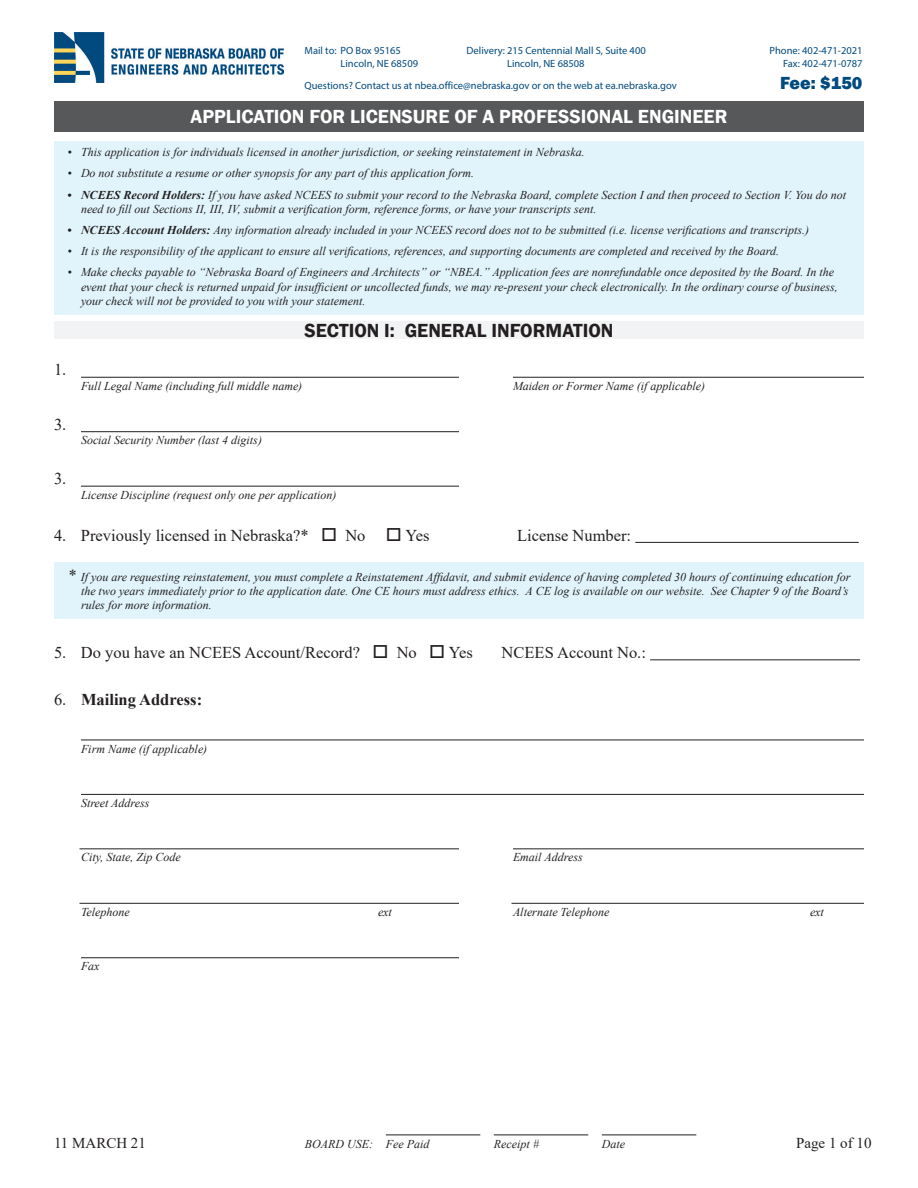
<style>
.page{position:relative;width:918px;height:1188px;background:#fff}
.page>*{position:absolute;margin:0;border:0;box-sizing:border-box;transform-origin:0 0}
.Standard_Heading{font:600 19.5px "Franklin Gothic";color:#fff}
.Standard_Heading-2{font:600 19.5px "Franklin Gothic";color:#231f20}
.t1{font:800 18px "Franklin Gothic";color:#004a7f}
.Data_Entry_Line{font:16.5px "Times New Roman";color:#231f20}
.Data_Entry_Line-2{font:700 16.5px "Times New Roman";color:#231f20}
.t2{font:15px "Times New Roman";color:#231f20}
.Instruction_Smaller{font:italic 12px/14.4px "Times New Roman";color:#231f20}
.Data_Entry_Instructi{font:italic 12px "Times New Roman";color:#231f20}
.t3{font:10.5px "Myriad Pro";color:#004a7f}
.s1{font-weight:700}
.s2{font-size:16.5px}
.s3{font-weight:400}
</style>
<div class="page">
<img style="left:54px;top:33px;width:229px;height:50px">
<div style="left:54px;top:101px;width:810px;height:31px;background:#57585a"></div>
<div style="left:54px;top:141px;width:810px;height:25px;background:#e1f4fc"></div>
<div style="left:54px;top:162px;width:810px;height:25px;background:#e1f4fc"></div>
<div style="left:54px;top:184px;width:810px;height:38px;background:#e1f4fc"></div>
<div style="left:54px;top:219px;width:810px;height:24px;background:#e1f4fc"></div>
<div style="left:54px;top:240px;width:810px;height:25px;background:#e1f4fc"></div>
<div style="left:54px;top:261px;width:810px;height:54px;background:#e1f4fc"></div>
<div style="left:54px;top:322px;width:810px;height:17px;background:#f2f3f4"></div>
<hr style="left:81px;top:377px;width:378px;height:1px;background:#231f20">
<hr style="left:513px;top:377px;width:351px;height:1px;background:#231f20">
<hr style="left:81px;top:431px;width:378px;height:1px;background:#231f20">
<hr style="left:81px;top:486px;width:378px;height:1px;background:#231f20">
<hr style="left:635px;top:542px;width:224px;height:1px;background:#231f20">
<div style="left:54px;top:562px;width:810px;height:57px;background:#e1f4fc"></div>
<hr style="left:650px;top:659px;width:210px;height:1px;background:#231f20">
<hr style="left:81px;top:740px;width:783px;height:1px;background:#231f20">
<hr style="left:81px;top:794px;width:783px;height:1px;background:#231f20">
<hr style="left:80px;top:848px;width:379px;height:1px;background:#231f20">
<hr style="left:513px;top:848px;width:351px;height:1px;background:#231f20">
<hr style="left:80px;top:903px;width:379px;height:1px;background:#231f20">
<hr style="left:512px;top:903px;width:352px;height:1px;background:#231f20">
<hr style="left:81px;top:957px;width:378px;height:1px;background:#231f20">
<hr style="left:386px;top:1134px;width:94px;height:1px;background:#231f20">
<hr style="left:494px;top:1134px;width:94px;height:1px;background:#231f20">
<hr style="left:602px;top:1134px;width:94px;height:1px;background:#231f20">
<p class="t3" style="left:305px;top:44px;width:98px">Mail to: PO Box 95165</p>
<p class="t3" style="left:467px;top:44px;width:181px">Delivery: 215 Centennial Mall S, Suite 400</p>
<p class="t3" style="left:770px;top:44px;width:94px">Phone: 402-471-2021</p>
<p class="t3" style="left:341px;top:57px;width:79px">Lincoln, NE 68509</p>
<p class="t3" style="left:507px;top:57px;width:79px">Lincoln, NE 68508</p>
<p class="t3" style="left:783px;top:57px;width:81px">Fax: 402-471-0787</p>
<p class="t3" style="left:305px;top:79px;width:374px">Questions? Contact us at nbea.office@nebraska.gov or on the web at ea.nebraska.gov</p>
<h2 class="t1" style="left:780px;top:71px;width:84px">Fee: $150</h2>
<p class="Standard_Heading" style="left:191px;top:105px;width:538px">APPLICATION FOR LICENSURE OF A PROFESSIONAL ENGINEER</p>
<p class="Instruction_Smaller" style="left:68px;top:145px;width:519px">• This application is for individuals licensed in another jurisdiction, or seeking reinstatement in Nebraska.</p>
<p class="Instruction_Smaller" style="left:68px;top:166px;width:408px">• Do not substitute a resume or other synopsis for any part of this application form.</p>
<p class="Instruction_Smaller" style="left:81px;top:187px;width:767px;text-indent:-14px"><span class="s1">• NCEES Record Holders:</span> If you have asked NCEES to submit your record to the Nebraska Board, complete Section I and then proceed to Section V. You do not need to fill out Sections II, III, IV, submit a verification form, reference forms, or have your transcripts sent.</p>
<p class="Instruction_Smaller" style="left:68px;top:223px;width:743px"><span class="s1">• NCEES Account Holders:</span> Any information already included in your NCEES record does not to be submitted (i.e. license verifications and transcripts.)</p>
<p class="Instruction_Smaller" style="left:68px;top:244px;width:713px">• It is the responsibility of the applicant to ensure all verifications, references, and supporting documents are completed and received by the Board.</p>
<p class="Instruction_Smaller" style="left:81px;top:265px;width:758px;text-indent:-14px">• Make checks payable to “Nebraska Board of Engineers and Architects” or “NBEA.” Application fees are nonrefundable once deposited by the Board. In the event that your check is returned unpaid for insufficient or uncollected funds, we may re-present your check electronically. In the ordinary course of business, your check will not be provided to you with your statement.</p>
<p class="Standard_Heading-2" style="left:305px;top:318px;width:310px">SECTION I: GENERAL INFORMATION</p>
<p class="Data_Entry_Line" style="left:54px;top:358px;width:14px">1.</p>
<p class="Data_Entry_Line" style="left:54px;top:413px;width:14px">3.</p>
<p class="Data_Entry_Line" style="left:54px;top:467px;width:14px">3.</p>
<p class="Data_Entry_Instructi" style="left:81px;top:378px;width:223px">Full Legal Name (including full middle name)</p>
<p class="Data_Entry_Instructi" style="left:513px;top:378px;width:194px">Maiden or Former Name (if applicable)</p>
<p class="Data_Entry_Instructi" style="left:81px;top:432px;width:182px">Social Security Number (last 4 digits)</p>
<p class="Data_Entry_Instructi" style="left:81px;top:486px;width:257px">License Discipline (request only one per application)</p>
<p class="Data_Entry_Line" style="left:54px;top:523px;width:377px">4. Previously licensed in Nebraska?* □ No □ Yes</p>
<p class="Data_Entry_Line" style="left:517px;top:523px;width:116px">License Number:</p>
<p class="Instruction_Smaller" style="left:81px;top:569px;width:771px;text-indent:-14px"><span class="s2">*</span> If you are requesting reinstatement, you must complete a Reinstatement Affidavit, and submit evidence of having completed 30 hours of continuing education for the two years immediately prior to the application date. One CE hours must address ethics. A CE log is available on our website. See Chapter 9 of the Board’s rules for more information.</p>
<p class="Data_Entry_Line" style="left:54px;top:641px;width:420px">5. Do you have an NCEES Account/Record? □ No □ Yes</p>
<p class="Data_Entry_Line" style="left:502px;top:641px;width:146px">NCEES Account No.:</p>
<p class="Data_Entry_Line-2" style="left:54px;top:687px;width:150px"><span class="s3">6.</span> Mailing Address:</p>
<p class="Data_Entry_Instructi" style="left:81px;top:740px;width:128px">Firm Name (if applicable)</p>
<p class="Data_Entry_Instructi" style="left:81px;top:795px;width:70px">Street Address</p>
<p class="Data_Entry_Instructi" style="left:81px;top:849px;width:101px">City, State, Zip Code</p>
<p class="Data_Entry_Instructi" style="left:513px;top:849px;width:71px">Email Address</p>
<p class="Data_Entry_Instructi" style="left:81px;top:904px;width:50px">Telephone</p>
<p class="Data_Entry_Instructi" style="left:378px;top:904px;width:15px">ext</p>
<p class="Data_Entry_Instructi" style="left:513px;top:904px;width:98px">Alternate Telephone</p>
<p class="Data_Entry_Instructi" style="left:810px;top:904px;width:15px">ext</p>
<p class="Data_Entry_Instructi" style="left:81px;top:958px;width:20px">Fax</p>
<p class="t2" style="left:54px;top:1132px;width:93px">11 MARCH 21</p>
<p class="t2" style="left:796px;top:1132px;width:77px">Page 1 of 10</p>
<p class="Data_Entry_Instructi" style="left:305px;top:1135px;width:126px">BOARD USE: Fee Paid</p>
<p class="Data_Entry_Instructi" style="left:494px;top:1135px;width:46px">Receipt #</p>
<p class="Data_Entry_Instructi" style="left:602px;top:1135px;width:25px">Date</p>
</div>
